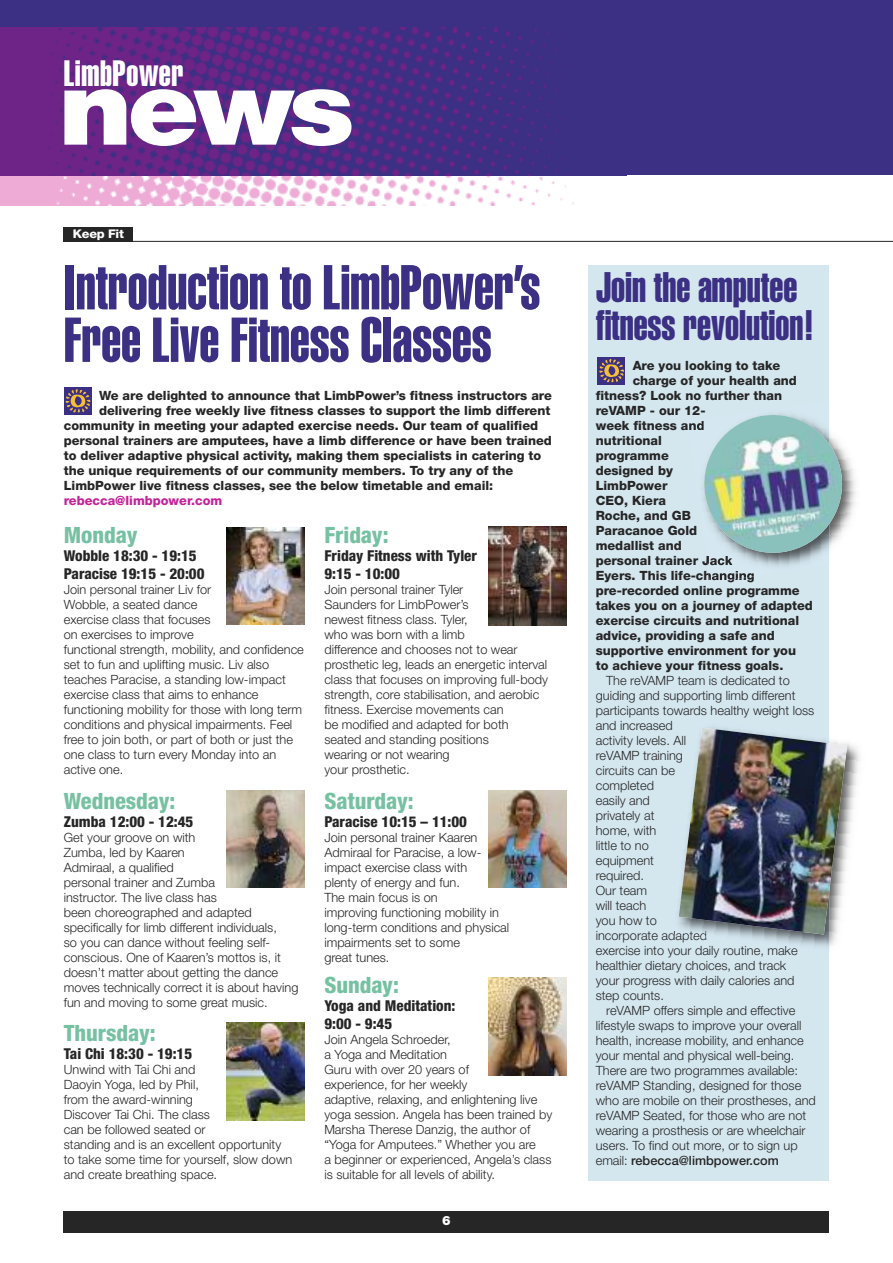
<style>
.page{position:relative;width:893px;height:1263px;background:#fff}
.page>*{position:absolute;margin:0;border:0;box-sizing:border-box;transform-origin:0 0}
.t1{font:900 104.1px "Helvetica Neue";color:#fff;scale:1.1 1}
.t2{font:62.25px/52.5px "Helvetica Extra Compressed";color:#3b3084;scale:.96 1}
.t3{font:42px/37.5px "Helvetica Extra Compressed";color:#3b3084}
.t4{font:36px "Helvetica Extra Compressed";letter-spacing:.015em;color:#fff}
.t5{font:800 condensed 22.5px "Helvetica Neue";color:#77c1a3}
.t6{font:800 condensed 15px/18px "Helvetica Neue";color:#272627}
.t7{font:300 12.75px/15px "Helvetica Neue";color:#272627}
.t8{font:800 12.75px "Helvetica Neue";color:#272627}
.t9{font:800 12.75px "Helvetica Neue";color:#c42398}
.t10{font:900 12.75px "Helvetica Neue";color:#fff}
.t11{font:800 12px "Helvetica Neue";letter-spacing:-.02em;color:#fff;scale:1.05 1}
.s1{font-weight:500}
</style>
<div class="page">
<div style="left:64px;top:1211px;width:765px;height:22px;background:#272627"></div>
<div style="left:0;top:0;width:893px;height:175px;background:#3b3084"></div>
<img style="left:0;top:28px;width:627px;height:177px">
<hr style="left:65px;top:241px;width:828px;height:1px;background:#272627">
<div style="left:64px;top:228px;width:69px;height:14px;background:#272627"></div>
<div style="left:588px;top:265px;width:241px;height:915px;background:#d4e7ef"></div>
<div style="left:597px;top:357px;width:28px;height:28px;background:#3b3084"></div>
<svg style="left:599px;top:359px;width:25px;height:23px"></svg>
<div style="left:64px;top:387px;width:27px;height:28px;background:#3b3084"></div>
<svg style="left:65px;top:389px;width:25px;height:24px"></svg>
<img style="left:847px;top:457px;width:9px;height:66px">
<img style="left:706px;top:557px;width:107px;height:23px">
<img style="left:687px;top:423px;width:13px;height:7px">
<img style="left:708px;top:571px;width:16px;height:10px">
<img style="left:700px;top:414px;width:147px;height:143px">
<img style="left:226px;top:528px;width:79px;height:97px">
<img style="left:226px;top:790px;width:79px;height:98px">
<img style="left:226px;top:1023px;width:79px;height:97px">
<img style="left:489px;top:526px;width:78px;height:99px">
<img style="left:489px;top:790px;width:78px;height:98px">
<img style="left:489px;top:978px;width:78px;height:97px">
<img style="left:829px;top:743px;width:31px;height:208px">
<img style="left:705px;top:727px;width:124px;height:223px">
<svg style="left:671px;top:911px;width:176px;height:27px"></svg>
<img style="left:679px;top:728px;width:168px;height:206px">
<h3 class="t4" style="left:64px;top:51px;width:121px">LimbPower</h3>
<h1 class="t1" style="left:58px;top:45px;width:271px">news</h1>
<p class="t11" style="left:73px;top:227px;width:50px">Keep Fit</p>
<h2 class="t2" style="left:64px;top:261px;width:498px">Introduction to LimbPower’s<br>Free Live Fitness Classes</h2>
<h3 class="t3" style="left:596px;top:269px;width:220px">Join the amputee fitness revolution!</h3>
<p class="t8" style="left:633px;top:358px;width:149px">Are you looking to take</p>
<p class="t8" style="left:633px;top:373px;width:166px">charge of your health and</p>
<p class="t8" style="left:596px;top:388px;width:188px">fitness? Look no further than</p>
<p class="t8" style="left:596px;top:403px;width:111px">reVAMP - our 12-</p>
<p class="t8" style="left:596px;top:418px;width:110px">week fitness and</p>
<p class="t8" style="left:596px;top:433px;width:68px">nutritional</p>
<p class="t8" style="left:596px;top:448px;width:75px">programme</p>
<p class="t8" style="left:596px;top:463px;width:79px">designed by</p>
<p class="t8" style="left:596px;top:478px;width:73px">LimbPower</p>
<p class="t8" style="left:596px;top:493px;width:72px">CEO, Kiera</p>
<p class="t8" style="left:596px;top:508px;width:97px">Roche, and GB</p>
<p class="t8" style="left:596px;top:523px;width:103px">Paracanoe Gold</p>
<p class="t8" style="left:596px;top:538px;width:88px">medallist and</p>
<p class="t8" style="left:596px;top:553px;width:138px">personal trainer Jack</p>
<p class="t8" style="left:596px;top:568px;width:160px">Eyers. This life-changing</p>
<p class="t8" style="left:596px;top:583px;width:205px">pre-recorded online programme</p>
<p class="t8" style="left:596px;top:598px;width:219px">takes you on a journey of adapted</p>
<p class="t8" style="left:596px;top:613px;width:205px">exercise circuits and nutritional</p>
<p class="t8" style="left:596px;top:628px;width:181px">advice, providing a safe and</p>
<p class="t8" style="left:596px;top:643px;width:202px">supportive environment for you</p>
<p class="t8" style="left:596px;top:658px;width:189px">to achieve your fitness goals.</p>
<p class="t7" style="left:596px;top:673px;width:220px;text-indent:10px">The reVAMP team is dedicated to guiding and supporting limb different participants towards healthy weight loss and increased<br>activity levels. All<br>reVAMP training<br>circuits can be<br>completed<br>easily and<br>privately at<br>home, with<br>little to no<br>equipment<br>required.<br>Our team<br>will teach<br>you how to<br>incorporate adapted<br>exercise into your daily routine, make healthier dietary choices, and track<br>your progress with daily calories and step counts.</p>
<p class="t7" style="left:596px;top:1003px;width:222px;text-indent:10px">reVAMP offers simple and effective lifestyle swaps to improve your overall health, increase mobility, and enhance your mental and physical well-being.<br>There are two programmes available: reVAMP Standing, designed for those who are mobile on their prostheses, and reVAMP Seated, for those who are not wearing a prosthesis or are wheelchair users. To find out more, or to sign up email: <span class="s1">rebecca@limbpower.com</span></p>
<p class="t8" style="left:99px;top:387px;width:454px">We are delighted to announce that LimbPower’s fitness instructors are</p>
<p class="t8" style="left:99px;top:402px;width:453px">delivering free weekly live fitness classes to support the limb different</p>
<p class="t8" style="left:64px;top:417px;width:476px">community in meeting your adapted exercise needs. Our team of qualified</p>
<p class="t8" style="left:64px;top:432px;width:490px">personal trainers are amputees, have a limb difference or have been trained</p>
<p class="t8" style="left:64px;top:447px;width:479px">to deliver adaptive physical activity, making them specialists in catering to</p>
<p class="t8" style="left:64px;top:462px;width:451px">the unique requirements of our community members. To try any of the</p>
<p class="t8" style="left:64px;top:477px;width:431px">LimbPower live fitness classes, see the below timetable and email:</p>
<p class="t9" style="left:64px;top:492px;width:160px">rebecca@limbpower.com</p>
<h3 class="t5" style="left:324px;top:521px;width:66px">Friday:</h3>
<p class="t6" style="left:324px;top:546px;width:154px">Friday Fitness with Tyler<br>9:15 - 10:00</p>
<p class="t7" style="left:324px;top:582px;width:225px">Join personal trainer Tyler<br>Saunders for LimbPower’s<br>newest fitness class. Tyler,<br>who was born with a limb<br>difference and chooses not to wear prosthetic leg, leads an energetic interval class that focuses on improving full-body strength, core stabilisation, and aerobic fitness. Exercise movements can<br>be modified and adapted for both seated and standing positions<br>wearing or not wearing<br>your prosthetic.</p>
<h3 class="t5" style="left:324px;top:787px;width:91px">Saturday:</h3>
<p class="t6" style="left:324px;top:812px;width:144px">Paracise 10:15 – 11:00</p>
<p class="t7" style="left:324px;top:829px;width:186px">Join personal trainer Kaaren<br>Admiraal for Paracise, a low&shy;impact exercise class with<br>plenty of energy and fun.<br>The main focus is on<br>improving functioning mobility in long-term conditions and physical impairments set to some<br>great tunes.</p>
<h3 class="t5" style="left:324px;top:971px;width:76px">Sunday:</h3>
<p class="t6" style="left:324px;top:996px;width:133px">Yoga and Meditation:<br>9:00 - 9:45</p>
<p class="t7" style="left:324px;top:1032px;width:229px">Join Angela Schroeder,<br>a Yoga and Meditation<br>Guru with over 20 years of<br>experience, for her weekly<br>adaptive, relaxing, and enlightening live yoga session. Angela has been trained by Marsha Therese Danzig, the author of “Yoga for Amputees.” Whether you are<br>a beginner or experienced, Angela’s class is suitable for all levels of ability.</p>
<h3 class="t5" style="left:64px;top:521px;width:75px">Monday</h3>
<p class="t6" style="left:64px;top:546px;width:142px">Wobble 18:30 - 19:15<br>Paracise 19:15 - 20:00</p>
<p class="t7" style="left:64px;top:582px;width:242px">Join personal trainer Liv for<br>Wobble, a seated dance<br>exercise class that focuses<br>on exercises to improve<br>functional strength, mobility, and confidence set to fun and uplifting music. Liv also teaches Paracise, a standing low-impact exercise class that aims to enhance functioning mobility for those with long term conditions and physical impairments. Feel free to join both, or part of both or just the one class to turn every Monday into an active one.</p>
<h3 class="t5" style="left:64px;top:787px;width:113px">Wednesday:</h3>
<p class="t6" style="left:64px;top:812px;width:131px">Zumba 12:00 - 12:45</p>
<p class="t7" style="left:64px;top:829px;width:236px">Get your groove on with<br>Zumba, led by Kaaren<br>Admiraal, a qualified<br>personal trainer and Zumba<br>instructor. The live class has<br>been choreographed and adapted specifically for limb different individuals,<br>so you can dance without feeling self&shy;conscious. One of Kaaren’s mottos is, it doesn’t matter about getting the dance moves technically correct it is about having fun and moving to some great music.</p>
<h3 class="t5" style="left:64px;top:1019px;width:93px">Thursday:</h3>
<p class="t6" style="left:64px;top:1044px;width:130px">Tai Chi 18:30 - 19:15</p>
<p class="t7" style="left:64px;top:1062px;width:230px">Unwind with Tai Chi and<br>Daoyin Yoga, led by Phil,<br>from the award-winning<br>Discover Tai Chi. The class<br>can be followed seated or<br>standing and is an excellent opportunity to take some time for yourself, slow down and create breathing space.</p>
<p class="t10" style="left:442px;top:1213px;width:10px">6</p>
</div>
